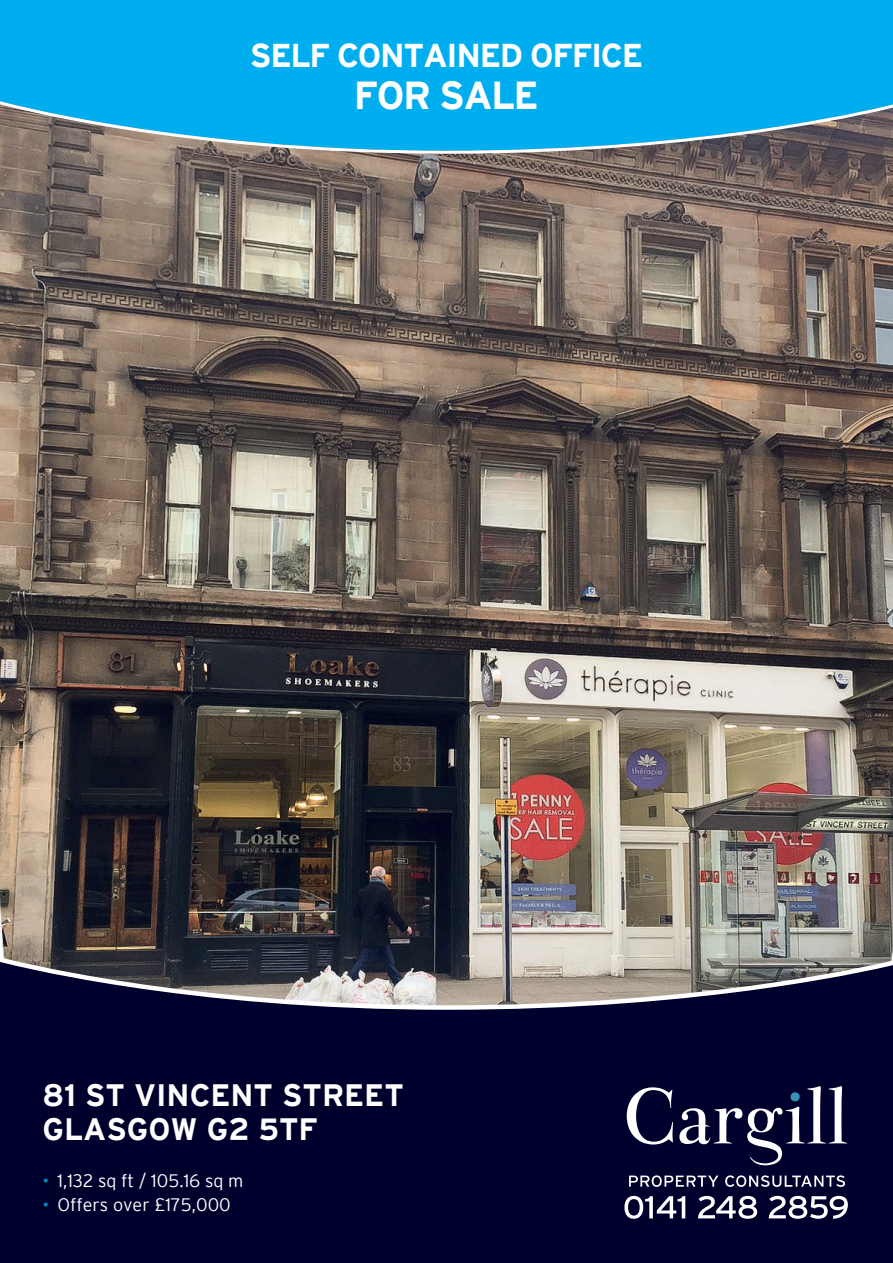
<style>
.page{position:relative;width:893px;height:1263px;background:#00aeef}
.page>*{position:absolute;margin:0;border:0;box-sizing:border-box;transform-origin:0 0}
.t1{font:700 39px "Interstate";letter-spacing:-.04em;color:#fff}
.t2{font:700 33px "Interstate";letter-spacing:-.04em;color:#fff}
.t3{font:700 30.9px/33.2px "Interstate";color:#fff}
.t4{font:300 18px "Interstate";color:#fff}
.s1{color:#008db0}
</style>
<div class="page">
<img style="left:0;top:101px;width:893px;height:850px">
<svg style="left:0;top:951px;width:893px;height:312px;background:#15153a"></svg>
<svg style="left:629px;top:1175px;width:89px;height:12px"></svg>
<svg style="left:725px;top:1175px;width:120px;height:12px"></svg>
<svg style="left:627px;top:1087px;width:46px;height:57px;background:#434363"></svg>
<svg style="left:679px;top:1086px;width:168px;height:79px;background:#313155"></svg>
<svg style="left:624px;top:1196px;width:61px;height:23px"></svg>
<svg style="left:698px;top:1196px;width:59px;height:23px"></svg>
<svg style="left:769px;top:1196px;width:79px;height:23px;background:#6d6d86"></svg>
<h2 class="t2" style="left:250px;top:37px;width:395px">SELF CONTAINED OFFICE</h2>
<h1 class="t1" style="left:354px;top:74px;width:187px">FOR SALE</h1>
<h3 class="t3" style="left:43px;top:1079px;width:363px">81 ST VINCENT STREET<br>GLASGOW G2 5TF</h3>
<p class="t4" style="left:43px;top:1171px;width:202px"><span class="s1">•</span> 1,132 sq ft / 105.16 sq m</p>
<p class="t4" style="left:43px;top:1194px;width:190px"><span class="s1">•</span> Offers over £175,000</p>
</div>
